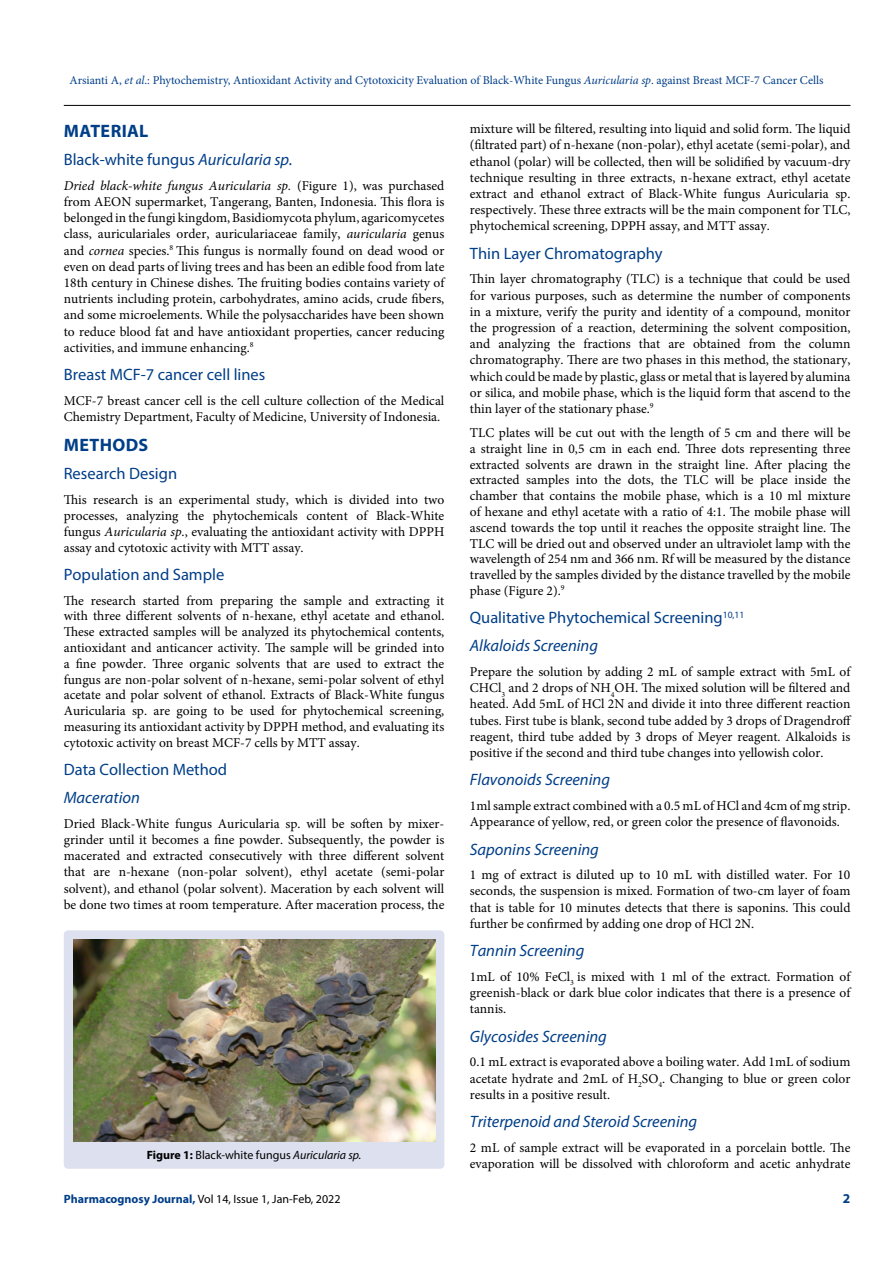
<style>
.page{position:relative;width:893px;height:1263px;background:#fff}
.page>*{position:absolute;margin:0;border:0;box-sizing:border-box;transform-origin:0 0}
.t1{font:700 18px "Myriad Pro";letter-spacing:.02em;color:#003e88}
.t2{font:16.5px/28.3px "Myriad Pro";color:#003e88}
.t3{font:italic 16.5px "Myriad Pro";color:#003e88}
.t4{font:13.5px/16.2px "Minion Pro";color:#000;text-align:justify}
.t5{font:700 13.5px "Myriad Pro";color:#003e88}
.t6{font:12px "Minion Pro";letter-spacing:-.005em;color:#003e88}
.t7{font:12px "Myriad Pro";color:#000}
.s1{font-style:italic}
.s2{font-weight:700}
.s3{font-weight:700;color:#003e88}
</style>
<div class="page">
<hr style="left:64px;top:105px;width:786px;height:1px;background:#000">
<div style="left:64px;top:930px;width:380px;height:239px;background:#dde0ef;border-radius:4px"></div>
<img style="left:73px;top:940px;width:362px;height:202px">
<p class="t6" style="left:69px;top:72px;width:756px">Arsianti A, <span class="s1">et al</span>.: Phytochemistry, Antioxidant Activity and Cytotoxicity Evaluation of Black-White Fungus <span class="s1">Auricularia sp</span>. against Breast MCF-7 Cancer Cells</p>
<h1 class="t1" style="left:64px;top:119px;width:86px">MATERIAL</h1>
<p class="t2" style="left:64px;top:145px;width:230px">Black-white fungus <span class="s1">Auricularia sp.</span></p>
<p class="t4" style="left:64px;top:177px;width:382px"><span class="s1">Dried black-white fungus Auricularia sp.</span> (Figure 1), was purchased from AEON supermarket, Tangerang, Banten, Indonesia. This flora is belonged in the fungi kingdom, Basidiomycota phylum, agaricomycetes class, auriculariales order, auriculariaceae family, <span class="s1">auricularia</span> genus and <span class="s1">cornea</span> species.<sup>8</sup> This fungus is normally found on dead wood or even on dead parts of living trees and has been an edible food from late 18th century in Chinese dishes. The fruiting bodies contains variety of nutrients including protein, carbohydrates, amino acids, crude fibers, and some microelements. While the polysaccharides have been shown to reduce blood fat and have antioxidant properties, cancer reducing activities, and immune enhancing.<sup>8</sup></p>
<p class="t2" style="left:64px;top:360px;width:203px">Breast MCF-7 cancer cell lines</p>
<p class="t4" style="left:64px;top:392px;width:382px">MCF-7 breast cancer cell is the cell culture collection of the Medical<br>Chemistry Department, Faculty of Medicine, University of Indonesia.</p>
<h1 class="t1" style="left:64px;top:433px;width:86px">METHODS</h1>
<p class="t2" style="left:64px;top:459px;width:115px">Research Design</p>
<p class="t4" style="left:64px;top:491px;width:382px">This research is an experimental study, which is divided into two processes, analyzing the phytochemicals content of Black-White fungus <span class="s1">Auricularia sp</span>., evaluating the antioxidant activity with DPPH assay and cytotoxic activity with MTT assay.</p>
<p class="t2" style="left:64px;top:560px;width:162px">Population and Sample</p>
<p class="t4" style="left:64px;top:593px;width:382px;line-height:15.8px">The research started from preparing the sample and extracting it with three different solvents of n-hexane, ethyl acetate and ethanol.<br>These extracted samples will be analyzed its phytochemical contents, antioxidant and anticancer activity. The sample will be grinded into a fine powder. Three organic solvents that are used to extract the fungus are non-polar solvent of n-hexane, semi-polar solvent of ethyl acetate and polar solvent of ethanol. Extracts of Black-White fungus Auricularia sp. are going to be used for phytochemical screening, measuring its antioxidant activity by DPPH method, and evaluating its cytotoxic activity on breast MCF-7 cells by MTT assay.</p>
<p class="t2" style="left:64px;top:755px;width:165px">Data Collection Method</p>
<p class="t3" style="left:64px;top:787px;width:78px">Maceration</p>
<p class="t4" style="left:64px;top:815px;width:382px">Dried Black-White fungus Auricularia sp. will be soften by mixer&shy;grinder until it becomes a fine powder. Subsequently, the powder is macerated and extracted consecutively with three different solvent that are n-hexane (non-polar solvent), ethyl acetate (semi-polar solvent), and ethanol (polar solvent). Maceration by each solvent will be done two times at room temperature. After maceration process, the</p>
<p class="t7" style="left:147px;top:1148px;width:216px"><span class="s2">Figure 1:</span> Black-white fungus <span class="s1">Auricularia sp.</span></p>
<p class="t7" style="left:64px;top:1191px;width:278px"><span class="s3">Pharmacognosy Journal,</span> Vol 14, Issue 1, Jan-Feb, 2022</p>
<p class="t4" style="left:470px;top:121px;width:382px">mixture will be filtered, resulting into liquid and solid form. The liquid (filtrated part) of n-hexane (non-polar), ethyl acetate (semi-polar), and ethanol (polar) will be collected, then will be solidified by vacuum-dry technique resulting in three extracts, n-hexane extract, ethyl acetate extract and ethanol extract of Black-White fungus Auricularia sp. respectively. These three extracts will be the main component for TLC, phytochemical screening, DPPH assay, and MTT assay.</p>
<p class="t2" style="left:470px;top:239px;width:194px">Thin Layer Chromatography</p>
<p class="t4" style="left:470px;top:271px;width:382px">Thin layer chromatography (TLC) is a technique that could be used for various purposes, such as determine the number of components in a mixture, verify the purity and identity of a compound, monitor the progression of a reaction, determining the solvent composition, and analyzing the fractions that are obtained from the column chromatography. There are two phases in this method, the stationary, which could be made by plastic, glass or metal that is layered by alumina or silica, and mobile phase, which is the liquid form that ascend to the thin layer of the stationary phase.<sup>9</sup></p>
<p class="t4" style="left:470px;top:425px;width:382px;line-height:15.8px">TLC plates will be cut out with the length of 5 cm and there will be a straight line in 0,5 cm in each end. Three dots representing three extracted solvents are drawn in the straight line. After placing the extracted samples into the dots, the TLC will be place inside the chamber that contains the mobile phase, which is a 10 ml mixture of hexane and ethyl acetate with a ratio of 4:1. The mobile phase will ascend towards the top until it reaches the opposite straight line. The TLC will be dried out and observed under an ultraviolet lamp with the wavelength of 254 nm and 366 nm. Rf will be measured by the distance travelled by the samples divided by the distance travelled by the mobile phase (Figure 2).<sup>9</sup></p>
<p class="t2" style="left:470px;top:603px;width:276px">Qualitative Phytochemical Screening<sup>10,11<br></sup><span class="s1">Alkaloids Screening</span></p>
<p class="t4" style="left:470px;top:664px;width:383px">Prepare the solution by adding 2 mL of sample extract with 5mL of CHCl<sub>3</sub> and 2 drops of NH<sub>4</sub>OH. The mixed solution will be filtered and heated. Add 5mL of HCl 2N and divide it into three different reaction tubes. First tube is blank, second tube added by 3 drops of Dragendroff reagent, third tube added by 3 drops of Meyer reagent. Alkaloids is positive if the second and third tube changes into yellowish color.</p>
<p class="t3" style="left:470px;top:770px;width:142px">Flavonoids Screening</p>
<p class="t4" style="left:470px;top:798px;width:382px">1ml sample extract combined with a 0.5 mL of HCl and 4cm of mg strip.<br>Appearance of yellow, red, or green color the presence of flavonoids.</p>
<p class="t3" style="left:470px;top:839px;width:131px">Saponins Screening</p>
<p class="t4" style="left:470px;top:867px;width:382px">1 mg of extract is diluted up to 10 mL with distilled water. For 10 seconds, the suspension is mixed. Formation of two-cm layer of foam that is table for 10 minutes detects that there is saponins. This could further be confirmed by adding one drop of HCl 2N.</p>
<p class="t3" style="left:470px;top:940px;width:116px">Tannin Screening</p>
<p class="t4" style="left:470px;top:968px;width:382px">1mL of 10% FeCl<sub>3</sub> is mixed with 1 ml of the extract. Formation of greenish-black or dark blue color indicates that there is a presence of tannis.</p>
<p class="t3" style="left:470px;top:1026px;width:139px">Glycosides Screening</p>
<p class="t4" style="left:470px;top:1054px;width:382px">0.1 mL extract is evaporated above a boiling water. Add 1mL of sodium acetate hydrate and 2mL of H<sub>2</sub>SO<sub>4</sub>. Changing to blue or green color results in a positive result.</p>
<p class="t3" style="left:470px;top:1111px;width:229px">Triterpenoid and Steroid Screening</p>
<p class="t4" style="left:470px;top:1139px;width:382px">2 mL of sample extract will be evaporated in a porcelain bottle. The evaporation will be dissolved with chloroform and acetic anhydrate</p>
<p class="t5" style="left:843px;top:1189px;width:9px">2</p>
</div>
